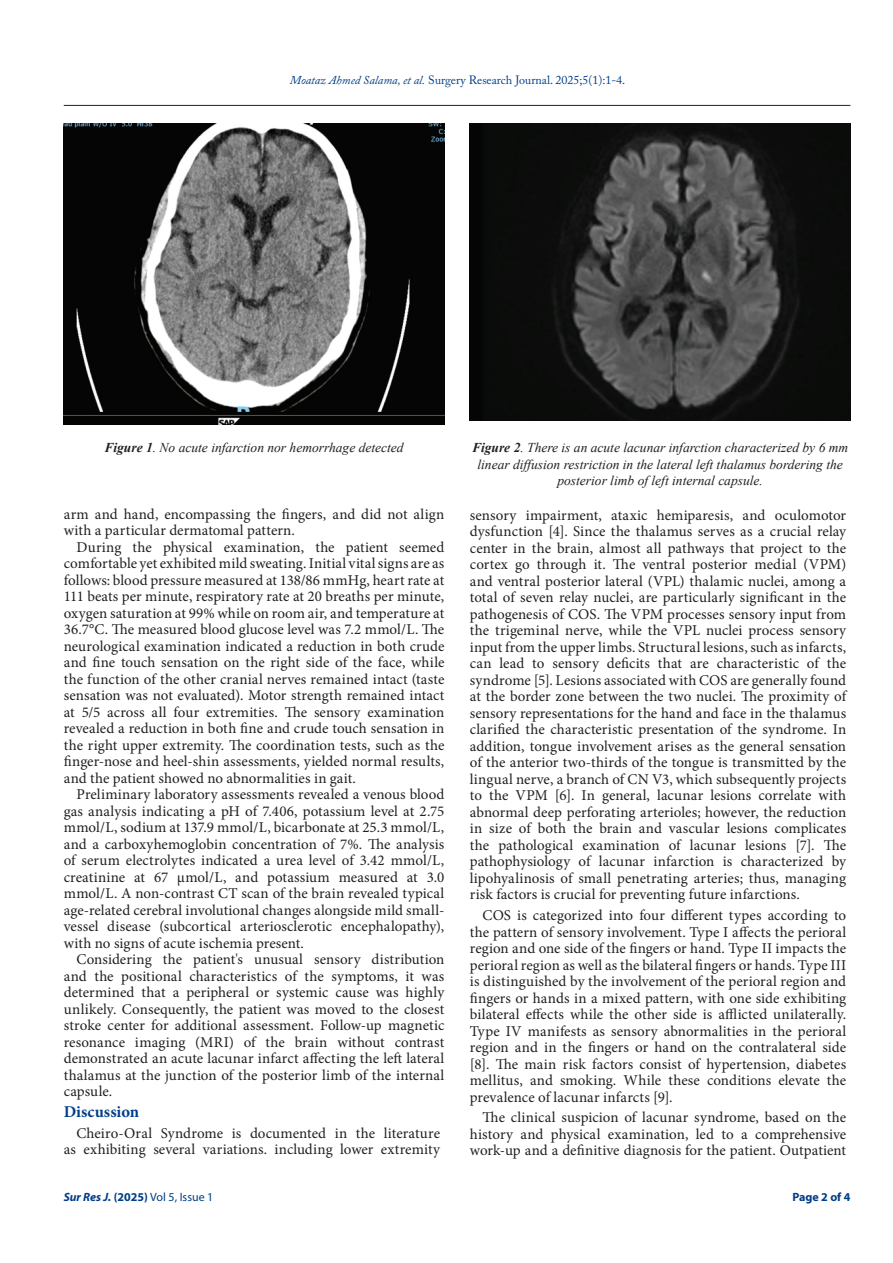
<style>
.page{position:relative;width:893px;height:1263px;background:#fff}
.page>*{position:absolute;margin:0;border:0;box-sizing:border-box;transform-origin:0 0}
.t1{font:700 16.5px "Minion Pro";letter-spacing:.005em;color:#003e88}
.t2{font:15px/16.5px "Minion Pro";color:#231f20;text-align:justify}
.t3{font:italic 13.5px/16.2px "Times New Roman";color:#231f20;text-align:center}
.t4{font:12px "Adobe Caslon Pro";color:#003e88}
.t5{font:12px "Myriad Pro";color:#003e88}
.t6{font:700 12px "Myriad Pro";color:#003e88}
.s1{font-style:italic}
.s2{font-weight:700}
.s3{font-weight:700;font-style:italic}
</style>
<div class="page">
<hr style="left:64px;top:105px;width:786px;height:1px;background:#231f20">
<img style="left:64px;top:123px;width:380px;height:302px">
<img style="left:470px;top:123px;width:380px;height:298px">
<p class="t4" style="left:290px;top:73px;width:337px"><span class="s1">Moataz Ahmed Salama, et al.</span> Surgery Research Journal. 2025;5(1):1-4.</p>
<p class="t3" style="left:104px;top:439px;width:301px"><span class="s2">Figure 1</span>. No acute infarction nor hemorrhage detected</p>
<p class="t3" style="left:472px;top:439px;width:378px"><span class="s2">Figure 2</span>. There is an acute lacunar infarction characterized by 6 mm linear diffusion restriction in the lateral left thalamus bordering the posterior limb of left internal capsule.</p>
<p class="t2" style="left:64px;top:506px;width:382px">arm and hand, encompassing the fingers, and did not align with a particular dermatomal pattern.</p>
<p class="t2" style="left:64px;top:539px;width:382px;text-indent:13px">During the physical examination, the patient seemed comfortable yet exhibited mild sweating. Initial vital signs are as follows: blood pressure measured at 138/86 mmHg, heart rate at 111 beats per minute, respiratory rate at 20 breaths per minute, oxygen saturation at 99% while on room air, and temperature at 36.7°C. The measured blood glucose level was 7.2 mmol/L. The neurological examination indicated a reduction in both crude and fine touch sensation on the right side of the face, while the function of the other cranial nerves remained intact (taste sensation was not evaluated). Motor strength remained intact at 5/5 across all four extremities. The sensory examination revealed a reduction in both fine and crude touch sensation in the right upper extremity. The coordination tests, such as the finger-nose and heel-shin assessments, yielded normal results, and the patient showed no abnormalities in gait.</p>
<p class="t2" style="left:64px;top:786px;width:382px;text-indent:13px">Preliminary laboratory assessments revealed a venous blood gas analysis indicating a pH of 7.406, potassium level at 2.75 mmol/L, sodium at 137.9 mmol/L, bicarbonate at 25.3 mmol/L, and a carboxyhemoglobin concentration of 7%. The analysis of serum electrolytes indicated a urea level of 3.42 mmol/L, creatinine at 67 µmol/L, and potassium measured at 3.0 mmol/L. A non-contrast CT scan of the brain revealed typical age-related cerebral involutional changes alongside mild small&shy;vessel disease (subcortical arteriosclerotic encephalopathy), with no signs of acute ischemia present.</p>
<p class="t2" style="left:64px;top:951px;width:382px;text-indent:13px">Considering the patient's unusual sensory distribution and the positional characteristics of the symptoms, it was determined that a peripheral or systemic cause was highly unlikely. Consequently, the patient was moved to the closest stroke center for additional assessment. Follow-up magnetic resonance imaging (MRI) of the brain without contrast demonstrated an acute lacunar infarct affecting the left lateral thalamus at the junction of the posterior limb of the internal capsule.</p>
<p class="t1" style="left:64px;top:1100px;width:77px">Discussion</p>
<p class="t2" style="left:64px;top:1125px;width:378px;text-align:right">Cheiro-Oral Syndrome is documented in the literature as exhibiting several variations. including lower extremity</p>
<p class="t5" style="left:64px;top:1189px;width:151px"><span class="s3">Sur Res J.</span> <span class="s2">(2025)</span> Vol 5, Issue 1</p>
<p class="t2" style="left:470px;top:507px;width:378px">sensory impairment, ataxic hemiparesis, and oculomotor dysfunction [4]. Since the thalamus serves as a crucial relay center in the brain, almost all pathways that project to the cortex go through it. The ventral posterior medial (VPM) and ventral posterior lateral (VPL) thalamic nuclei, among a total of seven relay nuclei, are particularly significant in the pathogenesis of COS. The VPM processes sensory input from the trigeminal nerve, while the VPL nuclei process sensory input from the upper limbs. Structural lesions, such as infarcts, can lead to sensory deficits that are characteristic of the syndrome [5]. Lesions associated with COS are generally found at the border zone between the two nuclei. The proximity of sensory representations for the hand and face in the thalamus clarified the characteristic presentation of the syndrome. In addition, tongue involvement arises as the general sensation of the anterior two-thirds of the tongue is transmitted by the lingual nerve, a branch of CN V3, which subsequently projects to the VPM [6]. In general, lacunar lesions correlate with abnormal deep perforating arterioles; however, the reduction in size of both the brain and vascular lesions complicates the pathological examination of lacunar lesions [7]. The pathophysiology of lacunar infarction is characterized by lipohyalinosis of small penetrating arteries; thus, managing risk factors is crucial for preventing future infarctions.</p>
<p class="t2" style="left:470px;top:907px;width:378px;text-indent:13px">COS is categorized into four different types according to the pattern of sensory involvement. Type I affects the perioral region and one side of the fingers or hand. Type II impacts the perioral region as well as the bilateral fingers or hands. Type III is distinguished by the involvement of the perioral region and fingers or hands in a mixed pattern, with one side exhibiting bilateral effects while the other side is afflicted unilaterally.<br>Type IV manifests as sensory abnormalities in the perioral region and in the fingers or hand on the contralateral side [8]. The main risk factors consist of hypertension, diabetes mellitus, and smoking. While these conditions elevate the prevalence of lacunar infarcts [9].</p>
<p class="t2" style="left:470px;top:1109px;width:378px;text-indent:13px">The clinical suspicion of lacunar syndrome, based on the history and physical examination, led to a comprehensive work-up and a definitive diagnosis for the patient. Outpatient</p>
<p class="t6" style="left:792px;top:1189px;width:60px">Page 2 of 4</p>
</div>
